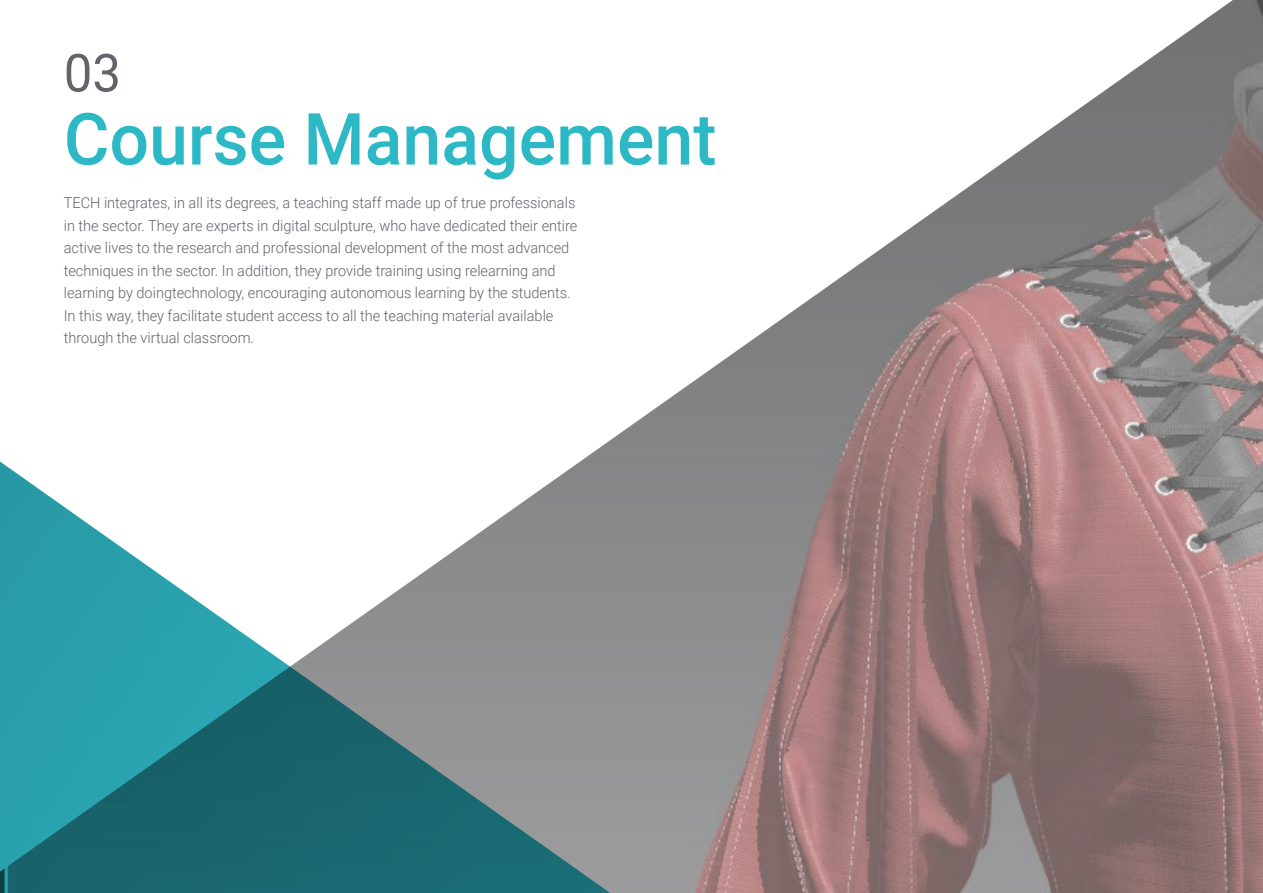
<style>
.page{position:relative;width:1263px;height:893px;background:#fff}
.page>*{position:absolute;margin:0;border:0;box-sizing:border-box;transform-origin:0 0}
.t1{font:500 72px "Roboto";color:#2db8c5}
.t2{font:52.5px "Roboto";color:#61646a}
.t3{font:300 15px/22.5px "Roboto";color:#61646a}
</style>
<div class="page">
<img style="left:602px;top:0;width:661px;height:893px">
<svg style="left:0;top:446px;width:640px;height:447px"></svg>
<h2 class="t2" style="left:64px;top:36px;width:59px">03</h2>
<h1 class="t1" style="left:64px;top:89px;width:654px">Course Management</h1>
<p class="t3" style="left:64px;top:191px;width:515px">TECH integrates, in all its degrees, a teaching staff made up of true professionals in the sector. They are experts in digital sculpture, who have dedicated their entire active lives to the research and professional development of the most advanced techniques in the sector. In addition, they provide training using relearning and learning by doingtechnology, encouraging autonomous learning by the students.<br>In this way, they facilitate student access to all the teaching material available through the virtual classroom.</p>
</div>
